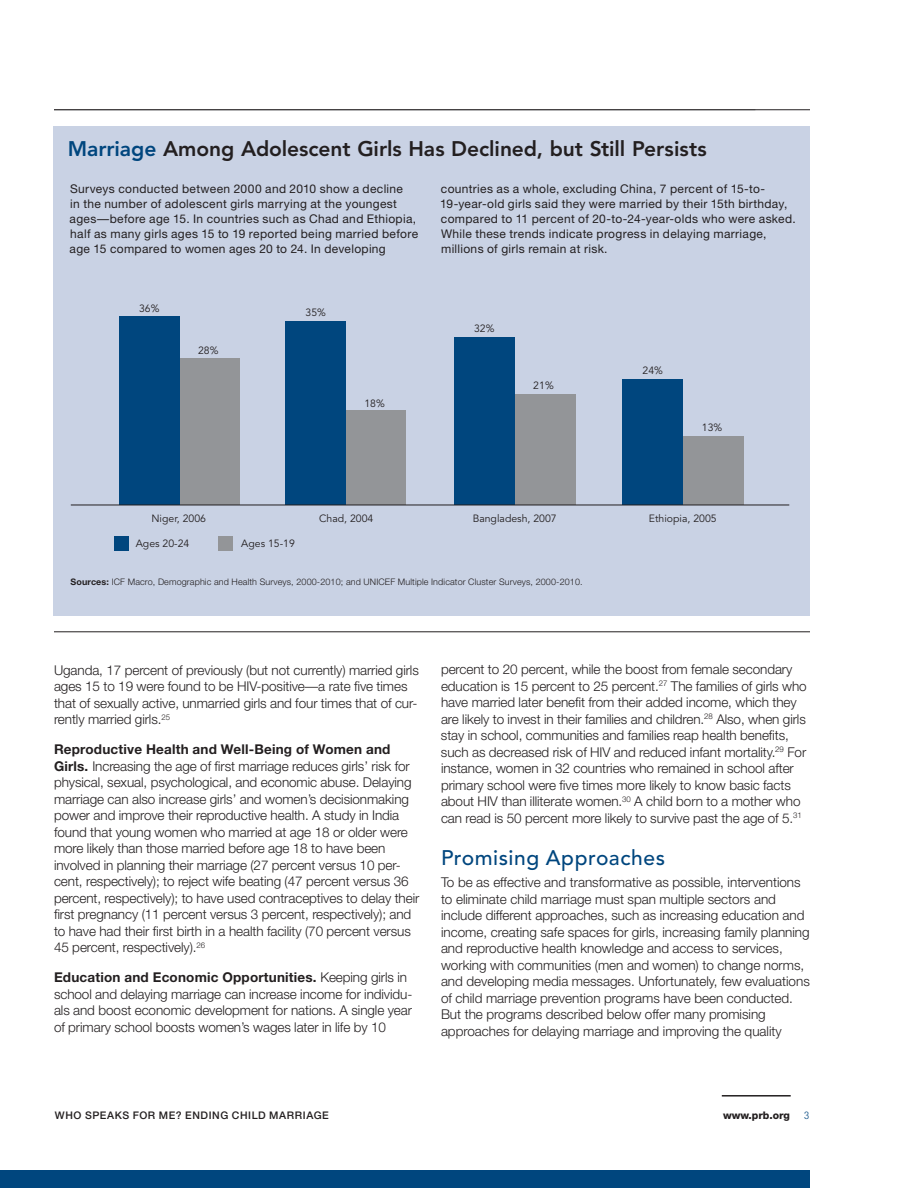
<style>
.page{position:relative;width:918px;height:1188px;background:#fff}
.page>*{position:absolute;margin:0;border:0;box-sizing:border-box;transform-origin:0 0}
.t1{font:800 21px "Avenir";color:#231f20}
.t2{font:500 21px "Avenir";letter-spacing:.025em;color:#00467e}
.t3{font:300 13.5px/16.5px "Helvetica Neue";letter-spacing:-.005em;color:#231f20}
.t4{font:12px/15px "Helvetica Neue";letter-spacing:.025em;color:#231f20}
.t5{font:10.5px "Avenir";color:#231f20}
.t6{font:500 10.5px "Helvetica Neue";letter-spacing:.055em;color:#231f20}
.t7{font:800 10.5px "Helvetica Neue";color:#231f20}
.t8{font:300 condensed 10.5px "Helvetica Neue";color:#00467e}
.t9{font:300 9px "Helvetica Neue";letter-spacing:.015em;color:#231f20}
.s1{color:#00467e}
.s2{font-weight:700}
</style>
<div class="page">
<div style="left:0;top:1170px;width:810px;height:18px;background:#00467e"></div>
<hr style="left:722px;top:1095px;width:69px;height:2px;background:#231f20">
<hr style="left:54px;top:109px;width:756px;height:1px;background:#231f20">
<hr style="left:54px;top:632px;width:756px;height:1px;background:#231f20">
<div style="left:54px;top:126px;width:756px;height:490px;background:#c9d2e4"></div>
<div style="left:114px;top:536px;width:15px;height:15px;background:#00467e"></div>
<div style="left:218px;top:536px;width:15px;height:15px;background:#939598"></div>
<div style="left:179px;top:358px;width:60px;height:147px;background:#939598"></div>
<div style="left:346px;top:411px;width:60px;height:94px;background:#939598"></div>
<div style="left:515px;top:395px;width:61px;height:110px;background:#939598"></div>
<div style="left:683px;top:437px;width:60px;height:68px;background:#939598"></div>
<div style="left:119px;top:316px;width:60px;height:189px;background:#00467e"></div>
<div style="left:285px;top:321px;width:61px;height:184px;background:#00467e"></div>
<div style="left:455px;top:337px;width:60px;height:168px;background:#00467e"></div>
<div style="left:623px;top:379px;width:60px;height:126px;background:#00467e"></div>
<hr style="left:71px;top:505px;width:718px;height:1px;background:#231f20">
<h1 class="t1" style="left:68px;top:136px;width:641px"><span class="s1">Marriage</span> Among Adolescent Girls Has Declined, but Still Persists</h1>
<p class="t4" style="left:70px;top:181px;width:350px">Surveys conducted between 2000 and 2010 show a decline<br>in the number of adolescent girls marrying at the youngest ages—before age 15. In countries such as Chad and Ethiopia, half as many girls ages 15 to 19 reported being married before age 15 compared to women ages 20 to 24. In developing</p>
<p class="t4" style="left:440px;top:181px;width:357px">countries as a whole, excluding China, 7 percent of 15-to-19-year-old girls said they were married by their 15th birthday, compared to 11 percent of 20-to-24-year-olds who were asked.<br>While these trends indicate progress in delaying marriage, millions of girls remain at risk.</p>
<p class="t5" style="left:139px;top:302px;width:22px">36%</p>
<p class="t5" style="left:198px;top:344px;width:22px">28%</p>
<p class="t5" style="left:306px;top:307px;width:22px">35%</p>
<p class="t5" style="left:364px;top:397px;width:22px">18%</p>
<p class="t5" style="left:474px;top:323px;width:22px">32%</p>
<p class="t5" style="left:533px;top:380px;width:22px">21%</p>
<p class="t5" style="left:643px;top:365px;width:22px">24%</p>
<p class="t5" style="left:702px;top:421px;width:22px">13%</p>
<p class="t5" style="left:151px;top:512px;width:56px">Niger, 2006</p>
<p class="t5" style="left:136px;top:537px;width:55px">Ages 20-24</p>
<p class="t5" style="left:241px;top:537px;width:55px">Ages 15-19</p>
<p class="t5" style="left:319px;top:512px;width:56px">Chad, 2004</p>
<p class="t5" style="left:473px;top:512px;width:86px">Bangladesh, 2007</p>
<p class="t5" style="left:649px;top:512px;width:69px">Ethiopia, 2005</p>
<p class="t9" style="left:70px;top:576px;width:514px"><span class="s2">Sources:</span> ICF Macro, Demographic and Health Surveys, 2000-2010; and UNICEF Multiple Indicator Cluster Surveys, 2000-2010.</p>
<p class="t3" style="left:54px;top:661px;width:366px">Uganda, 17 percent of previously (but not currently) married girls ages 15 to 19 were found to be HIV-positive—a rate five times that of sexually active, unmarried girls and four times that of cur&shy;rently married girls.<sup>25</sup></p>
<p class="t3" style="left:54px;top:741px;width:367px"><span class="s2">Reproductive Health and Well-Being of Women and Girls.</span> Increasing the age of first marriage reduces girls’ risk for physical, sexual, psychological, and economic abuse. Delaying marriage can also increase girls’ and women’s decisionmaking power and improve their reproductive health. A study in India found that young women who married at age 18 or older were more likely than those married before age 18 to have been involved in planning their marriage (27 percent versus 10 per&shy;cent, respectively); to reject wife beating (47 percent versus 36 percent, respectively); to have used contraceptives to delay their first pregnancy (11 percent versus 3 percent, respectively); and to have had their first birth in a health facility (70 percent versus 45 percent, respectively).<sup>26</sup></p>
<p class="t3" style="left:54px;top:969px;width:360px"><span class="s2">Education and Economic Opportunities.</span> Keeping girls in school and delaying marriage can increase income for individu&shy;als and boost economic development for nations. A single year of primary school boosts women’s wages later in life by 10</p>
<p class="t3" style="left:441px;top:661px;width:367px">percent to 20 percent, while the boost from female secondary education is 15 percent to 25 percent.<sup>27</sup> The families of girls who have married later benefit from their added income, which they are likely to invest in their families and children.<sup>28</sup> Also, when girls stay in school, communities and families reap health benefits, such as decreased risk of HIV and reduced infant mortality.<sup>29</sup> For instance, women in 32 countries who remained in school after primary school were five times more likely to know basic facts about HIV than illiterate women.<sup>30</sup> A child born to a mother who can read is 50 percent more likely to survive past the age of 5.<sup>31</sup></p>
<h1 class="t2" style="left:441px;top:845px;width:226px">Promising Approaches</h1>
<p class="t3" style="left:441px;top:874px;width:370px">To be as effective and transformative as possible, interventions to eliminate child marriage must span multiple sectors and include different approaches, such as increasing education and income, creating safe spaces for girls, increasing family planning and reproductive health knowledge and access to services, working with communities (men and women) to change norms, and developing media messages. Unfortunately, few evaluations of child marriage prevention programs have been conducted.<br>But the programs described below offer many promising approaches for delaying marriage and improving the quality</p>
<p class="t6" style="left:55px;top:1109px;width:275px">WHO SPEAKS FOR ME? ENDING CHILD MARRIAGE</p>
<p class="t7" style="left:723px;top:1109px;width:68px">www.prb.org</p>
<p class="t8" style="left:804px;top:1109px;width:7px">3</p>
</div>
